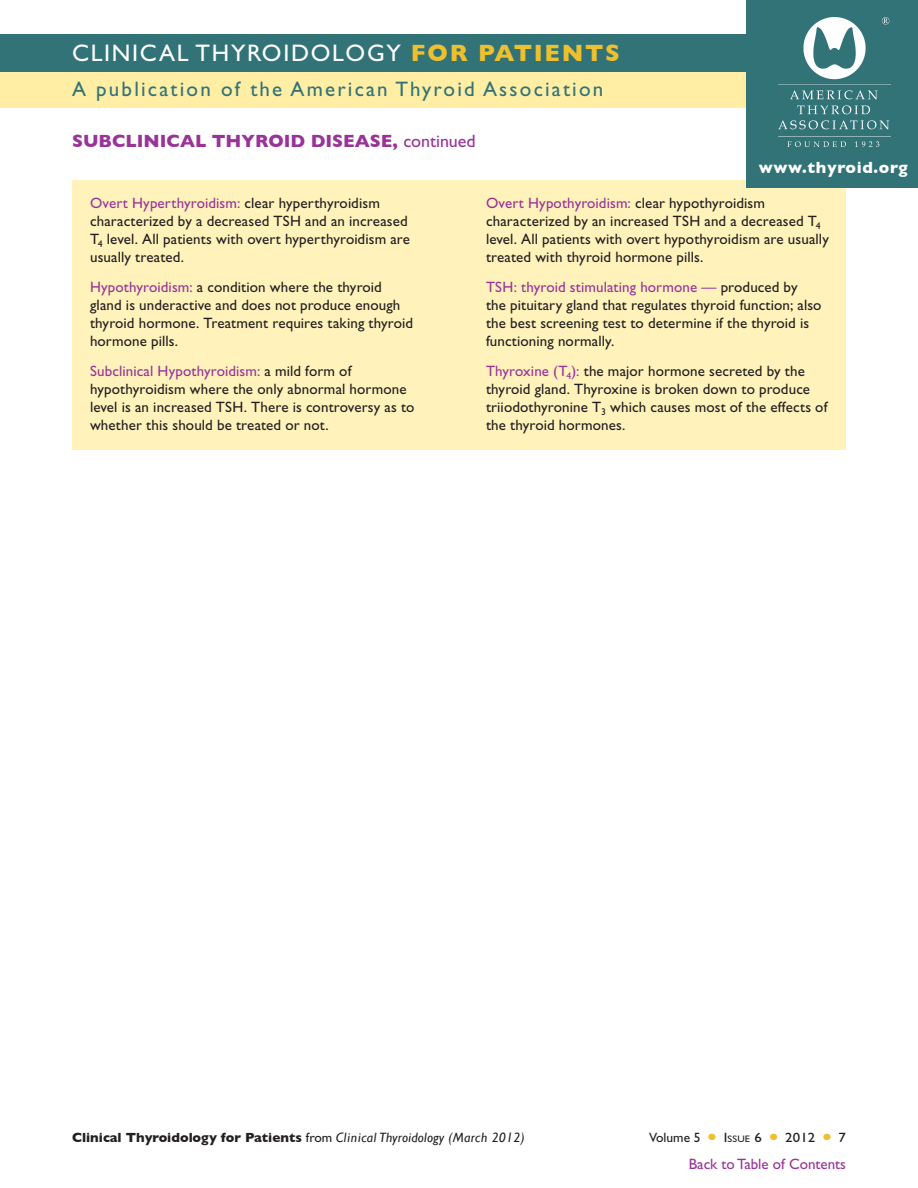
<style>
.page{position:relative;width:918px;height:1188px;background:#fff}
.page>*{position:absolute;margin:0;border:0;box-sizing:border-box;transform-origin:0 0}
.t1{font:24px "Gill Sans Std";letter-spacing:.07em;color:#fff}
.t2{font:21px "Gill Sans Std";letter-spacing:.105em;color:#327378}
.Topic_Header{font:700 18px "Gill Sans";color:#939}
.t3{font:700 16.5px "Gill Sans";letter-spacing:.04em;color:#fff}
.abbreviations_body{font:15px/18px "Gill Sans Std";letter-spacing:.01em;color:#231f20}
.t4{font:15px "Gill Sans Std";color:#939}
.t5{font:700 13.5px "Gill Sans";color:#231f20}
.t6{font:13.5px "Gill Sans Std";color:#231f20}
.t7{font:13.5px "Gill Sans Std";color:#231f20;scale:1.1 1}
.t8{font:9.45px "Gill Sans Std";color:#231f20;scale:1.1 1}
.s1{font-family:"Gill Sans";font-weight:700;color:#efc02d}
.s2{font-family:"Gill Sans Std";font-weight:400}
.s3{color:#939}
.s4{font-weight:400;font-style:italic}
.s5{font-size:13.5px}
</style>
<div class="page">
<div style="left:72px;top:180px;width:774px;height:270px;background:#fff2bb"></div>
<div style="left:0;top:70px;width:918px;height:38px;background:#ffeea4"></div>
<div style="left:0;top:35px;width:918px;height:37px;background:#327378"></div>
<div style="left:747px;top:0;width:171px;height:188px;background:#327378"></div>
<img style="left:778px;top:18px;width:112px;height:129px">
<p class="t1" style="left:72px;top:40px;width:550px">CLINICAL THYROIDOLOGY <span class="s1">FOR PATIENTS</span></p>
<p class="t2" style="left:72px;top:77px;width:533px">A publication of the American Thyroid Association</p>
<p class="Topic_Header" style="left:72px;top:131px;width:405px">SUBCLINICAL THYROID DISEASE, <span class="s2">continued</span></p>
<p class="t3" style="left:759px;top:158px;width:150px">www.thyroid.org</p>
<p class="abbreviations_body" style="left:90px;top:194px;width:322px"><span class="s3">Overt Hyperthyroidism:</span> clear hyperthyroidism characterized by a decreased TSH and an increased T<sub>4</sub> level. All patients with overt hyperthyroidism are usually treated.</p>
<p class="abbreviations_body" style="left:90px;top:278px;width:325px"><span class="s3">Hypothyroidism:</span> a condition where the thyroid gland is underactive and does not produce enough thyroid hormone. Treatment requires taking thyroid hormone pills.</p>
<p class="abbreviations_body" style="left:90px;top:362px;width:326px"><span class="s3">Subclinical Hypothyroidism:</span> a mild form of hypothyroidism where the only abnormal hormone level is an increased TSH. There is controversy as to whether this should be treated or not.</p>
<p class="abbreviations_body" style="left:486px;top:194px;width:344px"><span class="s3">Overt Hypothyroidism:</span> clear hypothyroidism characterized by an increased TSH and a decreased T<sub>4 </sub>level. All patients with overt hypothyroidism are usually treated with thyroid hormone pills.</p>
<p class="abbreviations_body" style="left:486px;top:278px;width:337px"><span class="s3">TSH: thyroid stimulating hormone -—</span> produced by<br>the pituitary gland that regulates thyroid function; also the best screening test to determine if the thyroid is functioning normally.</p>
<p class="abbreviations_body" style="left:486px;top:362px;width:343px"><span class="s3">Thyroxine (T</span><sub>4</sub><span class="s3">):</span> the major hormone secreted by the thyroid gland. Thyroxine is broken down to produce triiodothyronine T<sub>3</sub> which causes most of the effects of the thyroid hormones.</p>
<p class="t5" style="left:72px;top:1129px;width:454px">Clinical Thyroidology for Patients <span class="s2">from</span> <span class="s4">Clinical Thyroidology (March 2012)</span></p>
<p class="t6" style="left:649px;top:1130px;width:53px">Volume 5</p>
<p class="t8" style="left:724px;top:1133px;width:10px"><span class="s5">I</span>SSUE</p>
<p class="t7" style="left:755px;top:1130px;width:8px">6</p>
<p class="t7" style="left:785px;top:1130px;width:29px">2012</p>
<p class="t7" style="left:839px;top:1130px;width:8px">7</p>
<p class="t4" style="left:689px;top:1155px;width:159px">Back to Table of Contents</p>
</div>
